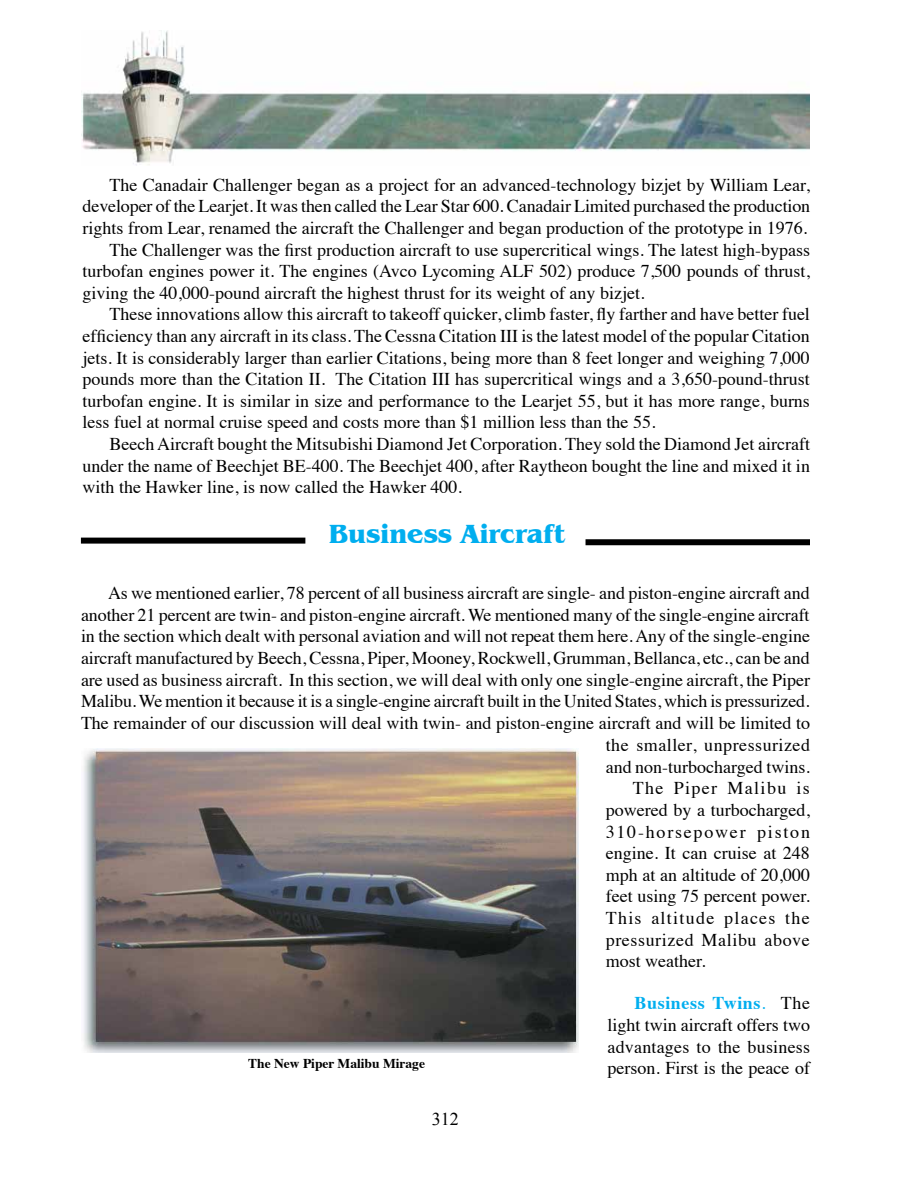
<style>
.page{position:relative;width:918px;height:1188px;background:#fff}
.page>*{position:absolute;margin:0;border:0;box-sizing:border-box;transform-origin:0 0}
.t1{font:700 27px "Benguiat IT Cby BT";color:#00aeef}
.t2{font:18px/21.6px "Times";color:#000;text-align:justify}
.t3{font:18px "Times";letter-spacing:.025em;color:#000}
.t4{font:18px "Times";letter-spacing:.035em;color:#000}
.t5{font:18px "Times";letter-spacing:.07em;color:#000}
.t6{font:18px "Times";letter-spacing:.1em;color:#000}
.t7{font:18px "Times";letter-spacing:.08em;color:#000}
.t8{font:18px "Times New Roman";color:#000}
.t9{font:700 13.5px "Times";color:#000}
.s1{font-weight:700;color:#00aeef}
.s2{color:#00aeef}
</style>
<div class="page">
<img style="left:81px;top:31px;width:729px;height:135px">
<div style="left:586px;top:539px;width:224px;height:6px;background:#000"></div>
<div style="left:81px;top:538px;width:224px;height:6px;background:#000"></div>
<img style="left:83px;top:748px;width:496px;height:305px">
<p class="t2" style="left:110px;top:172px;width:702px">The Canadair Challenger began as a project for an advanced-technology bizjet by William Lear,</p>
<p class="t2" style="left:83px;top:194px;width:729px">developer of the Learjet. It was then called the Lear Star 600. Canadair Limited purchased the production</p>
<p class="t2" style="left:83px;top:216px;width:726px">rights from Lear, renamed the aircraft the Challenger and began production of the prototype in 1976.</p>
<p class="t2" style="left:110px;top:237px;width:702px">The Challenger was the first production aircraft to use supercritical wings. The latest high-bypass</p>
<p class="t2" style="left:83px;top:259px;width:729px">turbofan engines power it. The engines (Avco Lycoming ALF 502) produce 7,500 pounds of thrust,</p>
<p class="t2" style="left:83px;top:280px;width:563px">giving the 40,000-pound aircraft the highest thrust for its weight of any bizjet.</p>
<p class="t2" style="left:110px;top:302px;width:702px">These innovations allow this aircraft to takeoff quicker, climb faster, fly farther and have better fuel</p>
<p class="t2" style="left:83px;top:324px;width:729px">efficiency than any aircraft in its class. The Cessna Citation III is the latest model of the popular Citation</p>
<p class="t2" style="left:83px;top:345px;width:729px">jets. It is considerably larger than earlier Citations, being more than 8 feet longer and weighing 7,000</p>
<p class="t2" style="left:83px;top:367px;width:729px">pounds more than the Citation II. The Citation III has supercritical wings and a 3,650-pound-thrust</p>
<p class="t2" style="left:83px;top:388px;width:729px">turbofan engine. It is similar in size and performance to the Learjet 55, but it has more range, burns</p>
<p class="t2" style="left:83px;top:410px;width:574px">less fuel at normal cruise speed and costs more than $1 million less than the 55.</p>
<p class="t2" style="left:110px;top:432px;width:702px">Beech Aircraft bought the Mitsubishi Diamond Jet Corporation. They sold the Diamond Jet aircraft</p>
<p class="t2" style="left:83px;top:453px;width:729px">under the name of Beechjet BE-400. The Beechjet 400, after Raytheon bought the line and mixed it in</p>
<p class="t2" style="left:83px;top:475px;width:381px">with the Hawker line, is now called the Hawker 400.</p>
<h1 class="t1" style="left:329px;top:518px;width:239px">Business Aircraft</h1>
<p class="t2" style="left:108px;top:581px;width:703px">As we mentioned earlier, 78 percent of all business aircraft are single- and piston-engine aircraft and</p>
<p class="t2" style="left:81px;top:602px;width:730px">another 21 percent are twin- and piston-engine aircraft. We mentioned many of the single-engine aircraft</p>
<p class="t2" style="left:81px;top:624px;width:731px">in the section which dealt with personal aviation and will not repeat them here. Any of the single-engine</p>
<p class="t2" style="left:81px;top:646px;width:730px">aircraft manufactured by Beech, Cessna, Piper, Mooney, Rockwell, Grumman, Bellanca, etc., can be and</p>
<p class="t2" style="left:81px;top:667px;width:731px">are used as business aircraft. In this section, we will deal with only one single-engine aircraft, the Piper</p>
<p class="t2" style="left:81px;top:689px;width:730px">Malibu. We mention it because it is a single-engine aircraft built in the United States, which is pressurized.</p>
<p class="t2" style="left:81px;top:710px;width:731px">The remainder of our discussion will deal with twin- and piston-engine aircraft and will be limited to</p>
<p class="t3" style="left:606px;top:728px;width:206px">the smaller, unpressurized</p>
<p class="t2" style="left:606px;top:754px;width:206px">and non-turbocharged twins.</p>
<p class="t7" style="left:633px;top:771px;width:179px">The Piper Malibu is</p>
<p class="t2" style="left:606px;top:798px;width:206px">powered by a turbocharged,</p>
<p class="t6" style="left:606px;top:815px;width:206px">310-horsepower piston</p>
<p class="t2" style="left:606px;top:841px;width:206px">engine. It can cruise at 248</p>
<p class="t2" style="left:606px;top:862px;width:206px">mph at an altitude of 20,000</p>
<p class="t2" style="left:606px;top:884px;width:206px">feet using 75 percent power.</p>
<p class="t5" style="left:606px;top:901px;width:206px">This altitude places the</p>
<p class="t4" style="left:606px;top:923px;width:206px">pressurized Malibu above</p>
<p class="t2" style="left:606px;top:949px;width:101px">most weather.</p>
<p class="t2" style="left:608px;top:991px;width:204px;text-indent:27px"><span class="s1">Business Twins</span><span class="s2">.</span> The light twin aircraft offers two advantages to the business person. First is the peace of</p>
<p class="t9" style="left:248px;top:1050px;width:178px">The New Piper Malibu Mirage</p>
<p class="t8" style="left:432px;top:1107px;width:28px">312</p>
</div>
